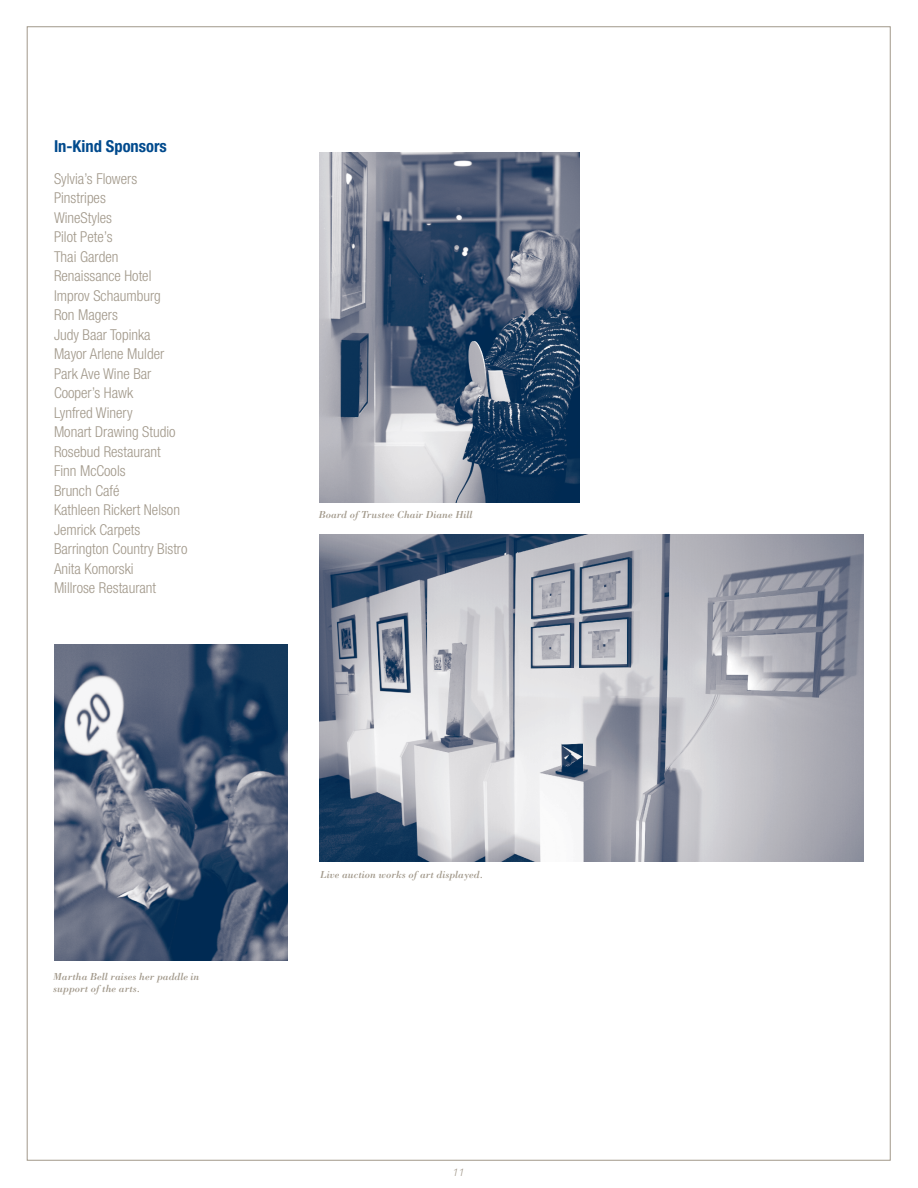
<style>
.page{position:relative;width:918px;height:1188px;background:#fff}
.page>*{position:absolute;margin:0;border:0;box-sizing:border-box;transform-origin:0 0}
.t1{font:700 condensed 16.5px "Helvetica Neue LT Std";color:#004a8d}
.t2{font:300 condensed 15px/19.5px "Helvetica Neue LT Std";color:#a1988a}
.t3{font:italic 10.5px/12.6px "Bodoni";color:#a1988a}
.t4{font:italic 300 10.5px "Helvetica Neue LT Std";color:#a1988a}
</style>
<div class="page">
<img style="left:320px;top:535px;width:544px;height:327px">
<img style="left:54px;top:644px;width:234px;height:317px">
<img style="left:319px;top:153px;width:260px;height:349px">
<p class="t1" style="left:54px;top:136px;width:114px">In-Kind Sponsors</p>
<p class="t2" style="left:54px;top:169px;width:135px">Sylvia’s Flowers<br>Pinstripes<br>WineStyles<br>Pilot Pete’s<br>Thai Garden<br>Renaissance Hotel<br>Improv Schaumburg<br>Ron Magers<br>Judy Baar Topinka<br>Mayor Arlene Mulder<br>Park Ave Wine Bar<br>Cooper’s Hawk<br>Lynfred Winery<br>Monart Drawing Studio<br>Rosebud Restaurant<br>Finn McCools<br>Brunch Café<br>Kathleen Rickert Nelson<br>Jemrick Carpets<br>Barrington Country Bistro<br>Anita Komorski<br>Millrose Restaurant</p>
<p class="t3" style="left:53px;top:970px;width:148px">Martha Bell raises her paddle in support of the arts.</p>
<p class="t3" style="left:319px;top:508px;width:155px">Board of Trustee Chair Diane Hill</p>
<p class="t3" style="left:320px;top:868px;width:165px">Live auction works of art displayed.</p>
<p class="t4" style="left:453px;top:1166px;width:13px">11</p>
</div>
